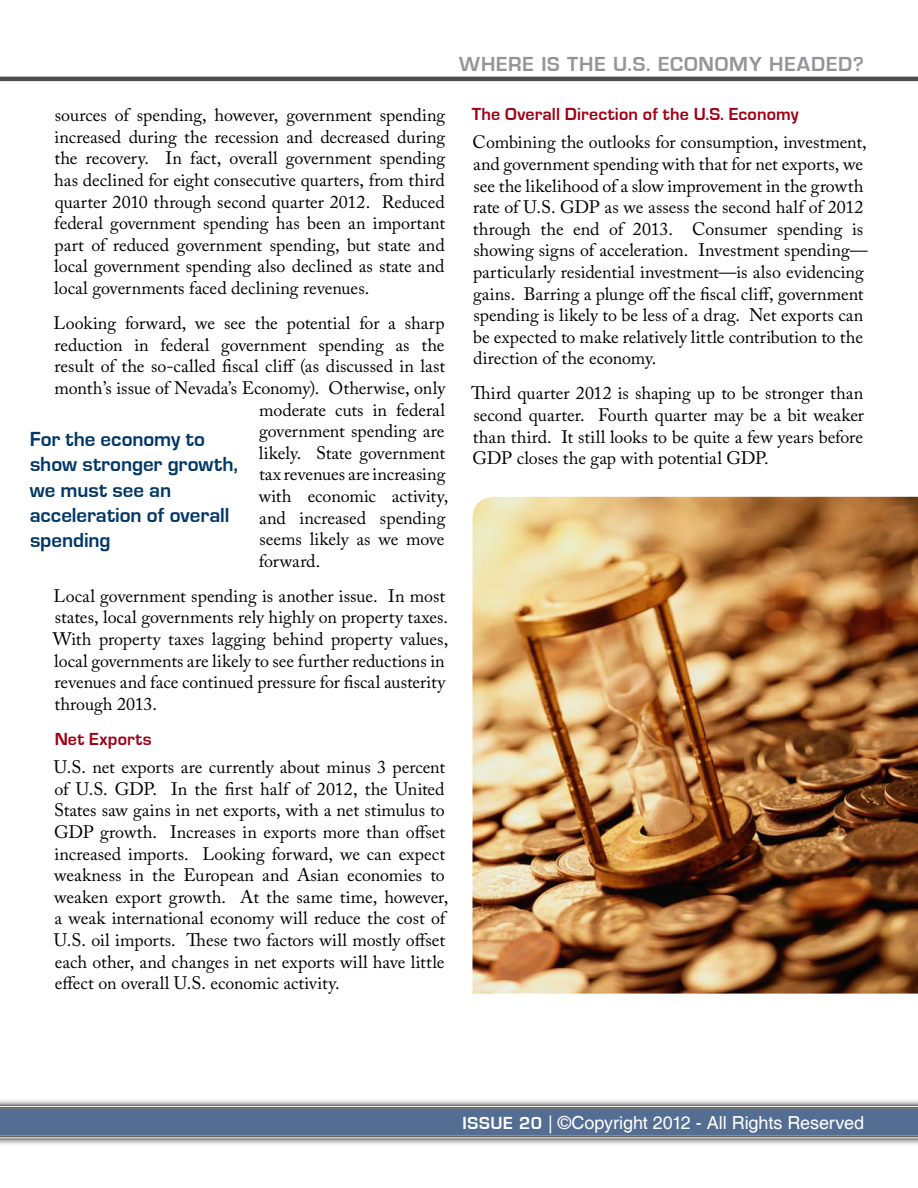
<style>
.page{position:relative;width:918px;height:1188px;background:#fff}
.page>*{position:absolute;margin:0;border:0;box-sizing:border-box;transform-origin:0 0}
.t1{font:700 21px/25.2px "Eurostile";letter-spacing:-.005em;color:#003768}
.t2{font:700 21px "Eurostile";letter-spacing:.04em;color:#939598}
.t3{font:18px/21.6px "Adobe Caslon Pro";color:#000}
.t4{font:700 18px "Eurostile";letter-spacing:.015em;color:#a10015}
.t5{font:18px "Helvetica";letter-spacing:-.005em;color:#fff}
.s1{font-family:"Eurostile";font-weight:700}
</style>
<div class="page">
<hr style="left:0;top:77px;width:918px;height:4px;background:#4d4d4f">
<div style="left:0;top:1098px;width:918px;height:48px;background:#000;opacity:.75"></div>
<svg style="left:0;top:1105px;width:918px;height:35px;background:#647793"></svg>
<img style="left:472px;top:497px;width:446px;height:497px">
<p class="t2" style="left:459px;top:53px;width:406px">where is the u.s. economy headed?</p>
<p class="t3" style="left:54px;top:104px;width:393px;text-align:justify">sources of spending, however, government spending increased during the recession and decreased during the recovery. In fact, overall government spending has declined for eight consecutive quarters, from third quarter 2010 through second quarter 2012. Reduced federal government spending has been an important part of reduced government spending, but state and local government spending also declined as state and local governments faced declining revenues.</p>
<p class="t3" style="left:54px;top:312px;width:392px">Looking forward, we see the potential for a sharp</p>
<p class="t3" style="left:55px;top:334px;width:392px">reduction in federal government spending as the</p>
<p class="t3" style="left:55px;top:355px;width:392px">result of the so-called fiscal cliff (as discussed in last</p>
<p class="t3" style="left:55px;top:377px;width:392px">month’s issue of Nevada’s Economy). Otherwise, only</p>
<p class="t3" style="left:259px;top:399px;width:187px">moderate cuts in federal</p>
<p class="t3" style="left:259px;top:420px;width:187px">government spending are</p>
<p class="t3" style="left:259px;top:442px;width:188px">likely. State government</p>
<p class="t3" style="left:259px;top:463px;width:188px">tax revenues are increasing</p>
<p class="t3" style="left:259px;top:485px;width:191px">with economic activity,</p>
<p class="t3" style="left:259px;top:507px;width:188px">and increased spending</p>
<p class="t3" style="left:260px;top:528px;width:187px">seems likely as we move</p>
<p class="t3" style="left:259px;top:550px;width:63px">forward.</p>
<p class="t3" style="left:53px;top:585px;width:397px">Local government spending is another issue. In most states, local governments rely highly on property taxes.<br>With property taxes lagging behind property values, local governments are likely to see further reductions in revenues and face continued pressure for fiscal austerity through 2013.</p>
<p class="t4" style="left:55px;top:729px;width:98px">Net Exports</p>
<p class="t3" style="left:54px;top:756px;width:396px">U.S. net exports are currently about minus 3 percent of U.S. GDP. In the first half of 2012, the United States saw gains in net exports, with a net stimulus to GDP growth. Increases in exports more than offset increased imports. Looking forward, we can expect weakness in the European and Asian economies to weaken export growth. At the same time, however, a weak international economy will reduce the cost of U.S. oil imports. These two factors will mostly offset each other, and changes in net exports will have little effect on overall U.S. economic activity.</p>
<p class="t1" style="left:30px;top:427px;width:210px">For the economy to show stronger growth, we must see an acceleration of overall spending</p>
<p class="t4" style="left:472px;top:104px;width:329px">The Overall Direction of the U.S. Economy</p>
<p class="t3" style="left:473px;top:131px;width:397px">Combining the outlooks for consumption, investment, and government spending with that for net exports, we see the likelihood of a slow improvement in the growth rate of U.S. GDP as we assess the second half of 2012 through the end of 2013. Consumer spending is showing signs of acceleration. Investment spending— particularly residential investment—is also evidencing gains. Barring a plunge off the fiscal cliff, government spending is likely to be less of a drag. Net exports can be expected to make relatively little contribution to the direction of the economy.</p>
<p class="t3" style="left:471px;top:382px;width:394px;text-align:justify">Third quarter 2012 is shaping up to be stronger than second quarter. Fourth quarter may be a bit weaker than third. It still looks to be quite a few years before GDP closes the gap with potential GDP.</p>
<p class="t5" style="left:463px;top:1112px;width:403px"><span class="s1">I ssue 20</span> | ©Copyright 2012 - All Rights Reserved</p>
</div>
